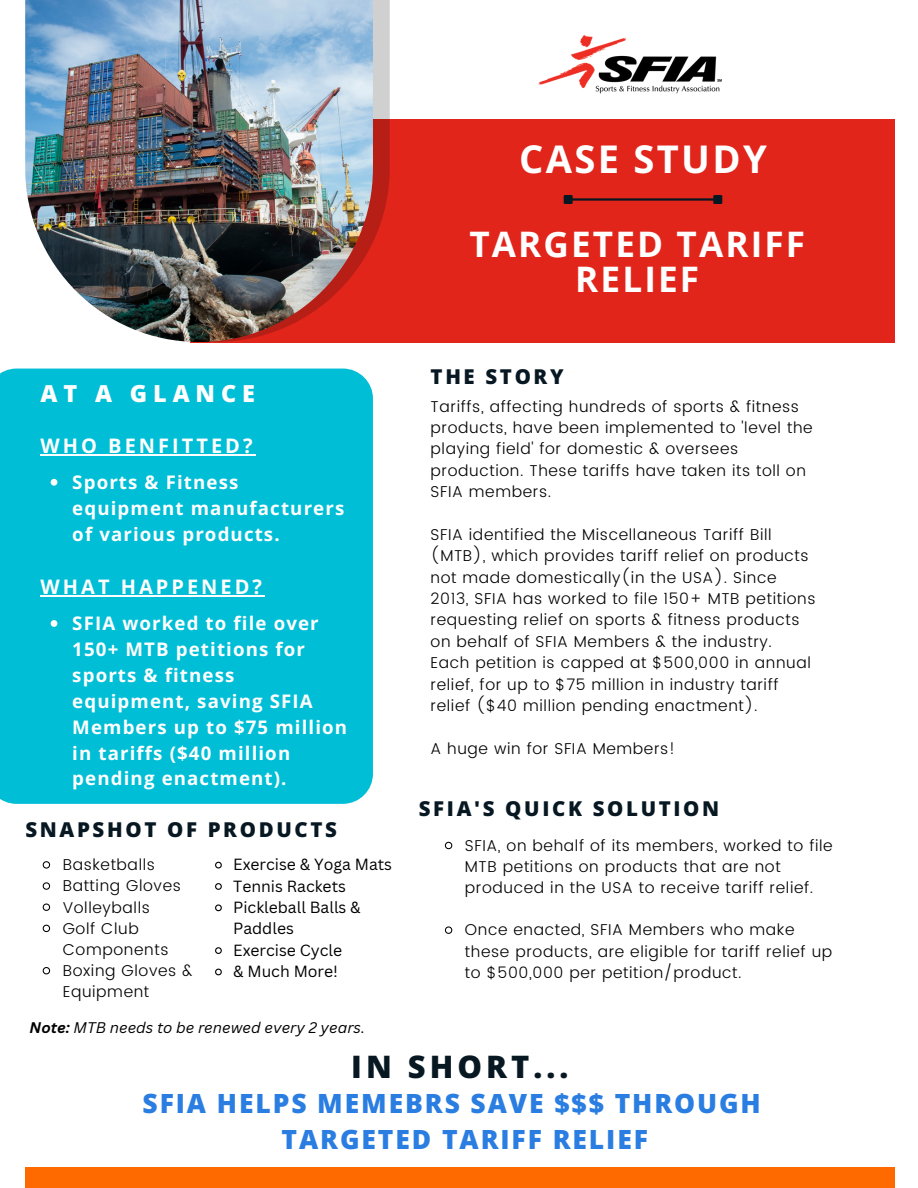
<style>
.page{position:relative;width:918px;height:1188px;background:#fff}
.page>*{position:absolute;margin:0;border:0;box-sizing:border-box;transform-origin:0 0}
.t1{font:700 38.25px "Open Sans";letter-spacing:.06em;color:#fff}
.t2{font:700 35.25px/34.8px "Open Sans";letter-spacing:.06em;color:#fff;text-align:center}
.t3{font:800 30.9px "Open Sans";letter-spacing:.13em;color:#071822}
.t4{font:800 26.4px/36px "Open Sans";letter-spacing:.075em;color:#2a7de1}
.t5{font:800 23.4px "Open Sans";letter-spacing:.25em;color:#fff}
.t6{font:800 20.4px "Open Sans";letter-spacing:.13em;color:#071822}
.t7{font:700 19.95px "Open Sans";letter-spacing:.15em;color:#fff}
.t8{font:700 18.75px/25.8px "Open Sans";letter-spacing:.06em;color:#fff}
.t9{font:300 15.75px/21.3px "Poppins";letter-spacing:.04em;color:#000}
.t10{font:15.75px/21.3px "Canva Sans";color:#000}
.t11{font:italic 15px "Canva Sans";color:#000}
.s1{font-weight:700}
</style>
<div class="page">
<div style="left:190px;top:119px;width:705px;height:223px;background:#e1251b"></div>
<svg style="left:373px;top:0;width:17px;height:242px;background:#c87672"></svg>
<img style="left:25px;top:0;width:348px;height:342px">
<div style="left:0;top:369px;width:373px;height:435px;background:#00bed6"></div>
<div style="left:25px;top:1167px;width:870px;height:21px;background:#ff6a00"></div>
<img style="left:538px;top:35px;width:184px;height:59px">
<svg style="left:51px;top:620px;width:6px;height:7px"></svg>
<hr style="left:41px;top:595px;width:224px;height:2px;background:#fff">
<svg style="left:51px;top:479px;width:6px;height:7px"></svg>
<hr style="left:41px;top:454px;width:215px;height:1px;background:#fff">
<svg style="left:444px;top:841px;width:9px;height:9px"></svg>
<svg style="left:444px;top:926px;width:9px;height:8px"></svg>
<hr style="left:573px;top:198px;width:140px;height:3px;background:#071822">
<div style="left:565px;top:196px;width:7px;height:7px;background:#071822"></div>
<div style="left:564px;top:195px;width:9px;height:9px;border:2px solid #071822"></div>
<div style="left:714px;top:196px;width:7px;height:7px;background:#071822"></div>
<div style="left:713px;top:195px;width:9px;height:9px;border:2px solid #071822"></div>
<svg style="left:42px;top:861px;width:9px;height:8px"></svg>
<svg style="left:42px;top:882px;width:9px;height:8px"></svg>
<svg style="left:42px;top:903px;width:9px;height:8px"></svg>
<svg style="left:42px;top:924px;width:9px;height:9px"></svg>
<svg style="left:42px;top:967px;width:9px;height:8px"></svg>
<svg style="left:215px;top:861px;width:7px;height:8px"></svg>
<svg style="left:215px;top:883px;width:7px;height:7px"></svg>
<svg style="left:215px;top:904px;width:7px;height:8px"></svg>
<svg style="left:215px;top:947px;width:7px;height:7px"></svg>
<svg style="left:215px;top:968px;width:7px;height:8px"></svg>
<h1 class="t1" style="left:519px;top:132px;width:249px">CASE STUDY</h1>
<h2 class="t2" style="left:469px;top:226px;width:337px">TARGETED TARIFF<br>RELIEF</h2>
<h3 class="t5" style="left:41px;top:377px;width:216px">AT A GLANCE</h3>
<p class="t7" style="left:41px;top:432px;width:214px">WHO BENFITTED?</p>
<p class="t8" style="left:72px;top:469px;width:274px">Sports &amp; Fitness equipment manufacturers of various products.</p>
<p class="t7" style="left:41px;top:573px;width:223px">WHAT HAPPENED?</p>
<p class="t8" style="left:72px;top:610px;width:276px">SFIA worked to file over<br>150+ MTB petitions for sports &amp; fitness equipment, saving SFIA<br>Members up to $75 million in tariffs ($40 million pending enactment).</p>
<p class="t6" style="left:25px;top:815px;width:313px">SNAPSHOT OF PRODUCTS</p>
<p class="t9" style="left:63px;top:854px;width:131px">Basketballs<br>Batting Gloves<br>Volleyballs<br>Golf Club<br>Components<br>Boxing Gloves &amp;<br>Equipment</p>
<p class="t10" style="left:233px;top:853px;width:160px">Exercise &amp; Yoga Mats<br>Tennis Rackets<br>Pickleball Balls &amp;<br>Paddles<br>Exercise Cycle<br>&amp; Much More!</p>
<p class="t11" style="left:30px;top:1017px;width:337px"><span class="s1">Note:</span> MTB needs to be renewed every 2 years.</p>
<p class="t6" style="left:431px;top:362px;width:135px">THE STORY</p>
<p class="t9" style="left:431px;top:396px;width:384px">Tariffs, affecting hundreds of sports &amp; fitness products, have been implemented to 'level the playing field' for domestic &amp; oversees production. These tariffs have taken its toll on SFIA members.</p>
<p class="t9" style="left:431px;top:524px;width:386px">SFIA identified the Miscellaneous Tariff Bill (MTB), which provides tariff relief on products not made domestically(in the USA). Since 2013, SFIA has worked to file 150+ MTB petitions requesting relief on sports &amp; fitness products on behalf of SFIA Members &amp; the industry.<br>Each petition is capped at $500,000 in annual relief, for up to $75 million in industry tariff relief ($40 million pending enactment).</p>
<p class="t9" style="left:431px;top:738px;width:246px">A huge win for SFIA Members!</p>
<p class="t6" style="left:419px;top:794px;width:302px">SFIA'S QUICK SOLUTION</p>
<p class="t9" style="left:465px;top:835px;width:369px">SFIA, on behalf of its members, worked to file<br>MTB petitions on products that are not produced in the USA to receive tariff relief.</p>
<p class="t9" style="left:465px;top:919px;width:369px">Once enacted, SFIA Members who make these products, are eligible for tariff relief up to $500,000 per petition/product.</p>
<h3 class="t3" style="left:351px;top:1045px;width:219px">IN SHORT...</h3>
<h3 class="t4" style="left:282px;top:1085px;width:481px;text-indent:-139px">SFIA HELPS MEMEBRS SAVE $$$ THROUGH<br>TARGETED TARIFF RELIEF</h3>
</div>
